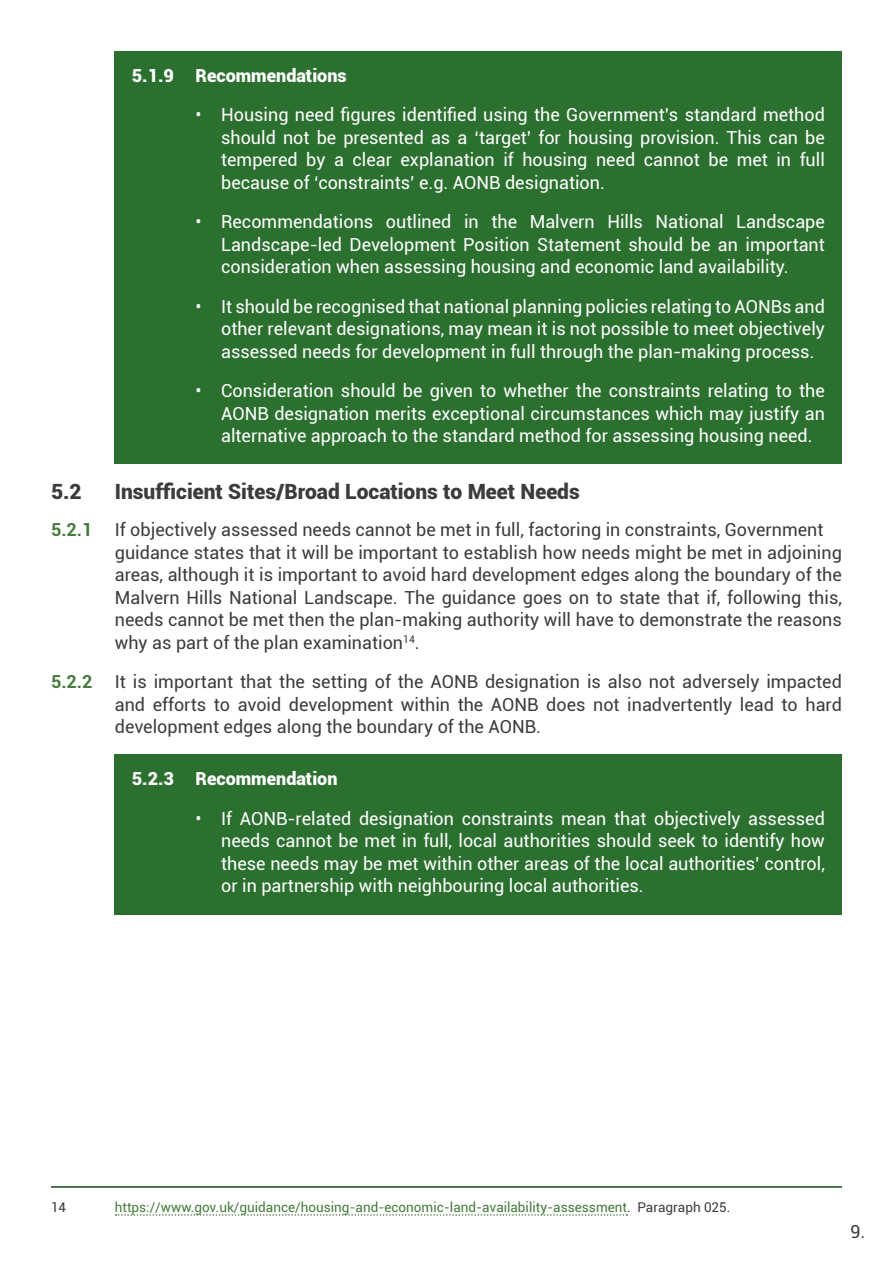
<style>
.page{position:relative;width:893px;height:1263px;background:#fff}
.page>*{position:absolute;margin:0;border:0;box-sizing:border-box;transform-origin:0 0}
.Section_Title__H3{font:900 21px "Roboto";color:#3c3c3b}
.Green_Box_Recommendations_Bullet_Points_{font:18px/22.5px "Roboto";color:#fff;text-align:justify}
.Numbered_Paragraph_3_levels__p{font:18px/22.5px "Roboto";color:#3c3c3b}
.Green_Box_Recommendations__p{font:900 18px "Roboto";color:#fff}
.Footnotes{font:13.5px "Roboto";color:#457b3c}
.Footnotes-2{font:13.5px "Roboto";color:#3c3c3b}
.s1{font-weight:700;color:#457b3c}
.s2{color:#3c3c3b}
</style>
<div class="page">
<div style="left:115px;top:51px;width:727px;height:52px;background:#2c7030"></div>
<div style="left:115px;top:88px;width:727px;height:122px;background:#2c7030"></div>
<div style="left:115px;top:195px;width:727px;height:100px;background:#2c7030"></div>
<div style="left:115px;top:280px;width:727px;height:99px;background:#2c7030"></div>
<div style="left:115px;top:364px;width:727px;height:100px;background:#2c7030"></div>
<div style="left:115px;top:755px;width:727px;height:52px;background:#2c7030"></div>
<div style="left:115px;top:792px;width:727px;height:122px;background:#2c7030"></div>
<hr style="left:51px;top:1186px;width:791px;height:2px;background:#154a22">
<svg style="left:116px;top:1214px;width:511px;height:2px"></svg>
<p class="Green_Box_Recommendations__p" style="left:132px;top:62px;width:216px">5.1.9 Recommendations</p>
<p class="Green_Box_Recommendations_Bullet_Points_" style="left:221px;top:103px;width:605px;text-indent:-26px">• Housing need figures identified using the Government’s standard method should not be presented as a ‘target’ for housing provision. This can be tempered by a clear explanation if housing need cannot be met in full because of ‘constraints’ e.g. AONB designation.</p>
<p class="Green_Box_Recommendations_Bullet_Points_" style="left:221px;top:210px;width:605px;text-indent:-26px">• Recommendations outlined in the Malvern Hills National Landscape Landscape-led Development Position Statement should be an important consideration when assessing housing and economic land availability.</p>
<p class="Green_Box_Recommendations_Bullet_Points_" style="left:221px;top:294px;width:605px;text-indent:-26px">• It should be recognised that national planning policies relating to AONBs and other relevant designations, may mean it is not possible to meet objectively assessed needs for development in full through the plan-making process.</p>
<p class="Green_Box_Recommendations_Bullet_Points_" style="left:221px;top:379px;width:605px;text-indent:-26px">• Consideration should be given to whether the constraints relating to the AONB designation merits exceptional circumstances which may justify an alternative approach to the standard method for assessing housing need.</p>
<h3 class="Section_Title__H3" style="left:51px;top:476px;width:32px">5.2</h3>
<h3 class="Section_Title__H3" style="left:115px;top:476px;width:466px">Insufficient Sites/Broad Locations to Meet Needs</h3>
<p class="Numbered_Paragraph_3_levels__p" style="left:115px;top:518px;width:729px;text-indent:-64px"><span class="s1">5.2.1</span> If objectively assessed needs cannot be met in full, factoring in constraints, Government guidance states that it will be important to establish how needs might be met in adjoining areas, although it is important to avoid hard development edges along the boundary of the Malvern Hills National Landscape. The guidance goes on to state that if, following this, needs cannot be met then the plan-making authority will have to demonstrate the reasons why as part of the plan examination<sup>14</sup>.</p>
<p class="Numbered_Paragraph_3_levels__p" style="left:115px;top:670px;width:729px;text-align:justify;text-indent:-64px"><span class="s1">5.2.2</span> It is important that the setting of the AONB designation is also not adversely impacted and efforts to avoid development within the AONB does not inadvertently lead to hard development edges along the boundary of the AONB.</p>
<p class="Green_Box_Recommendations__p" style="left:132px;top:766px;width:207px">5.2.3 Recommendation</p>
<p class="Green_Box_Recommendations_Bullet_Points_" style="left:221px;top:806px;width:605px;text-indent:-26px">• If AONB-related designation constraints mean that objectively assessed needs cannot be met in full, local authorities should seek to identify how these needs may be met within other areas of the local authorities’ control, or in partnership with neighbouring local authorities.</p>
<p class="Footnotes-2" style="left:51px;top:1198px;width:17px">14</p>
<p class="Footnotes" style="left:115px;top:1198px;width:617px">https://www.gov.uk/guidance/housing-and-economic-land-availability-assessment<span class="s2">. Paragraph 025.</span></p>
<p class="Numbered_Paragraph_3_levels__p" style="left:850px;top:1220px;width:16px">9.</p>
</div>
